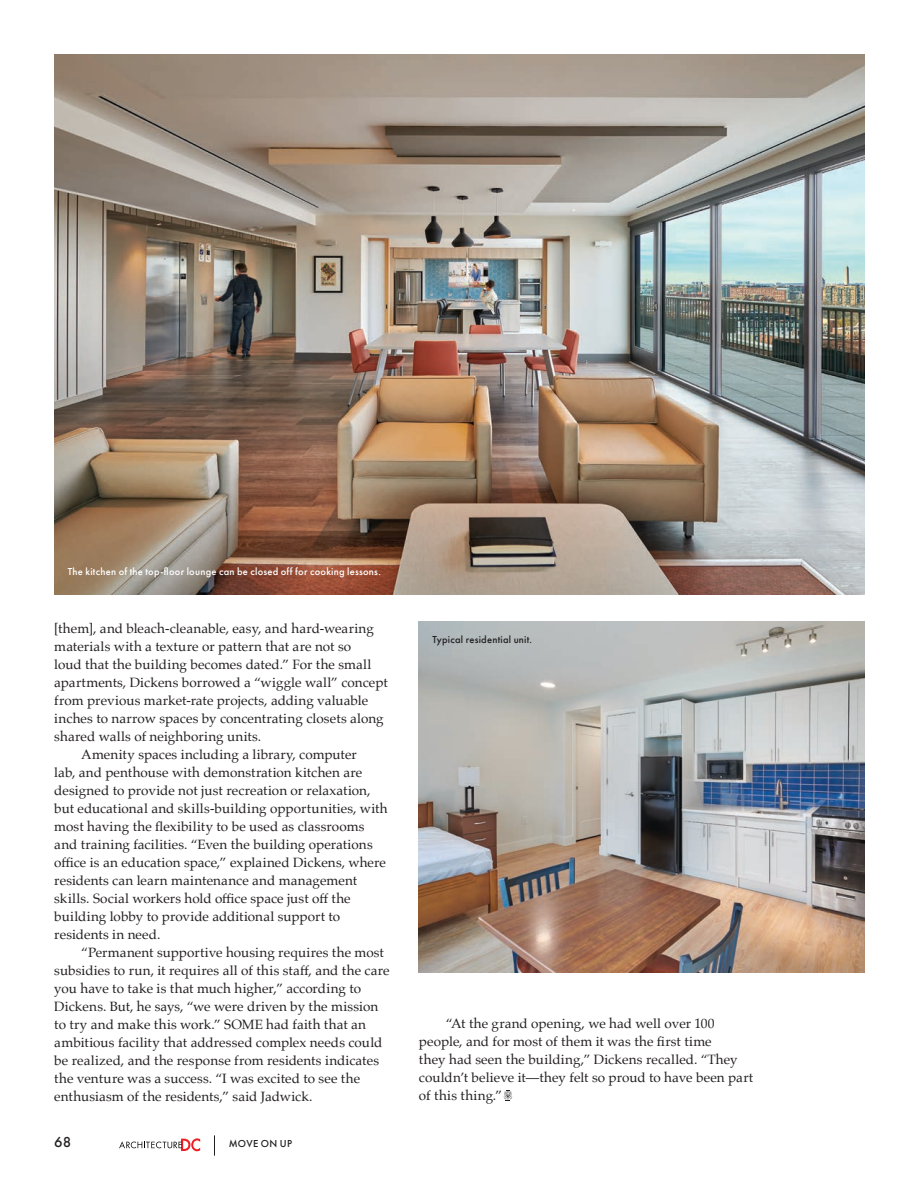
<style>
.page{position:relative;width:919px;height:1189px;background:#fff}
.page>*{position:absolute;margin:0;border:0;box-sizing:border-box;transform-origin:0 0}
.t1{font:500 15px "Futura PT";color:#231f20}
.t2{font:13.5px/18px "Palatino";letter-spacing:.005em;color:#231f20}
.t3{font:500 10.5px "Futura PT";letter-spacing:.025em;color:#fff}
.t4{font:500 10.5px "Futura PT";letter-spacing:.025em;color:#231f20}
</style>
<div class="page">
<img style="left:419px;top:621px;width:445px;height:351px">
<img style="left:54px;top:54px;width:810px;height:540px">
<svg style="left:503px;top:1090px;width:9px;height:11px"></svg>
<svg style="left:119px;top:1138px;width:81px;height:13px"></svg>
<svg style="left:214px;top:1135px;width:1px;height:20px"></svg>
<p class="t3" style="left:68px;top:565px;width:314px">The kitchen of the top-floor lounge can be closed off for cooking lessons.</p>
<p class="t2" style="left:54px;top:619px;width:321px">[them], and bleach-cleanable, easy, and hard-wearing</p>
<p class="t2" style="left:54px;top:637px;width:298px">materials with a texture or pattern that are not so</p>
<p class="t2" style="left:54px;top:655px;width:318px">loud that the building becomes dated.” For the small</p>
<p class="t2" style="left:54px;top:673px;width:335px">apartments, Dickens borrowed a “wiggle wall” concept</p>
<p class="t2" style="left:54px;top:691px;width:315px">from previous market-rate projects, adding valuable</p>
<p class="t2" style="left:54px;top:709px;width:331px">inches to narrow spaces by concentrating closets along</p>
<p class="t2" style="left:54px;top:727px;width:208px">shared walls of neighboring units.</p>
<p class="t2" style="left:81px;top:745px;width:277px">Amenity spaces including a library, computer</p>
<p class="t2" style="left:54px;top:763px;width:309px">lab, and penthouse with demonstration kitchen are</p>
<p class="t2" style="left:54px;top:781px;width:318px">designed to provide not just recreation or relaxation,</p>
<p class="t2" style="left:54px;top:799px;width:335px">but educational and skills-building opportunities, with</p>
<p class="t2" style="left:54px;top:817px;width:312px">most having the flexibility to be used as classrooms</p>
<p class="t2" style="left:54px;top:835px;width:320px">and training facilities. “Even the building operations</p>
<p class="t2" style="left:54px;top:853px;width:333px">office is an education space,” explained Dickens, where</p>
<p class="t2" style="left:54px;top:871px;width:304px">residents can learn maintenance and management</p>
<p class="t2" style="left:54px;top:889px;width:298px">skills. Social workers hold office space just off the</p>
<p class="t2" style="left:54px;top:907px;width:287px">building lobby to provide additional support to</p>
<p class="t2" style="left:54px;top:925px;width:108px">residents in need.</p>
<p class="t2" style="left:81px;top:943px;width:304px">“Permanent supportive housing requires the most</p>
<p class="t2" style="left:54px;top:961px;width:337px">subsidies to run, it requires all of this staff, and the care</p>
<p class="t2" style="left:54px;top:979px;width:308px">you have to take is that much higher,” according to</p>
<p class="t2" style="left:54px;top:997px;width:325px">Dickens. But, he says, “we were driven by the mission</p>
<p class="t2" style="left:54px;top:1015px;width:313px">to try and make this work.” SOME had faith that an</p>
<p class="t2" style="left:54px;top:1033px;width:329px">ambitious facility that addressed complex needs could</p>
<p class="t2" style="left:54px;top:1051px;width:326px">be realized, and the response from residents indicates</p>
<p class="t2" style="left:54px;top:1069px;width:307px">the venture was a success. “I was excited to see the</p>
<p class="t2" style="left:54px;top:1087px;width:260px">enthusiasm of the residents,” said Jadwick.</p>
<p class="t1" style="left:54px;top:1133px;width:19px">68</p>
<p class="t4" style="left:229px;top:1137px;width:65px">MOVE ON UP</p>
<p class="t4" style="left:432px;top:633px;width:101px">Typical residential unit.</p>
<p class="t2" style="left:419px;top:1014px;width:336px;text-indent:27px">“At the grand opening, we had well over 100 people, and for most of them it was the first time<br>they had seen the building,” Dickens recalled. “They couldn’t believe it—they felt so proud to have been part of this thing.”</p>
</div>
